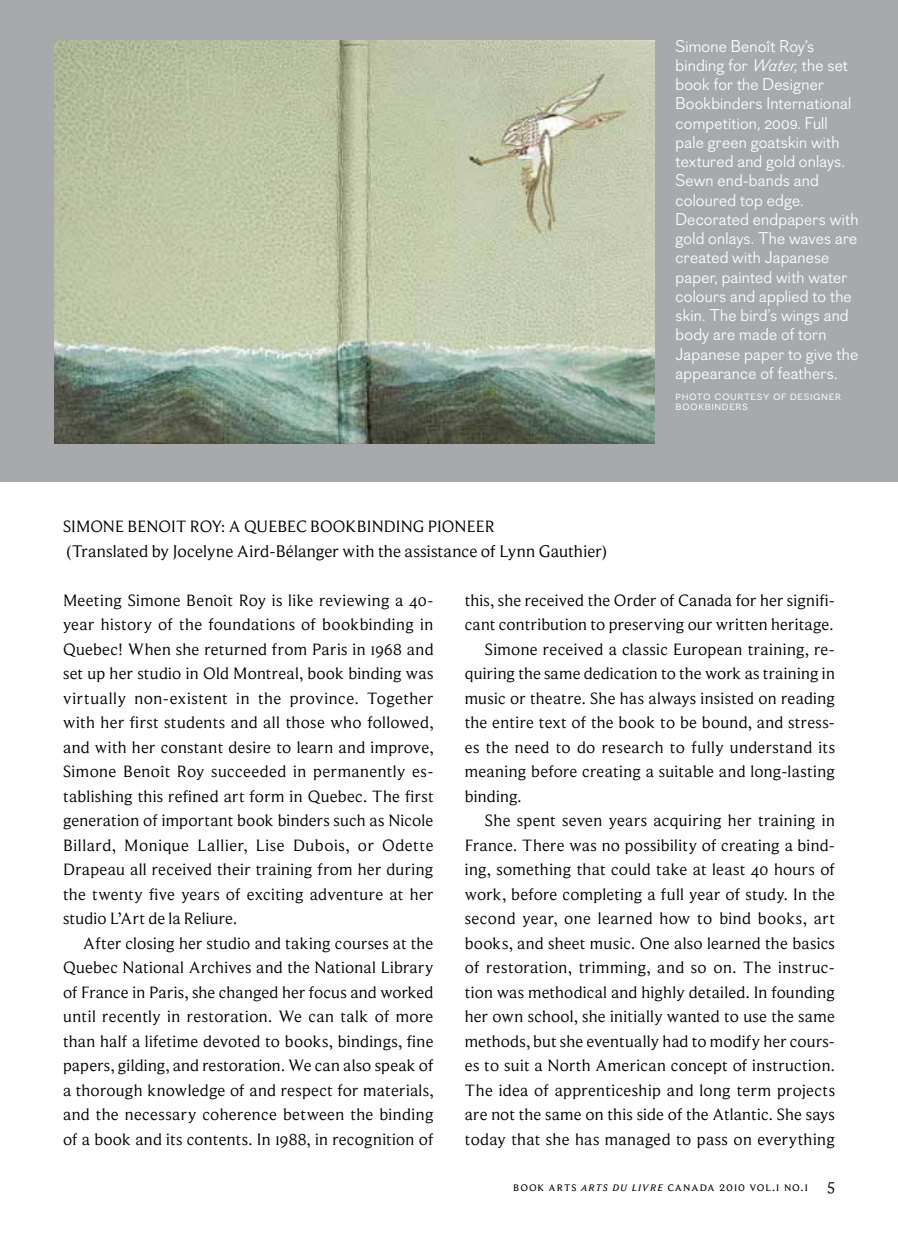
<style>
.page{position:relative;width:898px;height:1260px;background:#fff}
.page>*{position:absolute;margin:0;border:0;box-sizing:border-box;transform-origin:0 0}
.t1{font:17.5px "Beaufort Pro";letter-spacing:.01em;color:#000}
.t2{font:17.15px/24.5px "Beaufort Pro";letter-spacing:.015em;color:#000;text-align:justify}
.t3{font:16.62px/19.2px "Figgins Sans";letter-spacing:.01em;color:#fff}
.t4{font:13.12px "Beaufort Pro";letter-spacing:.07em;color:#000}
.t5{font:12.25px/10.5px "Figgins Sans";color:#fff}
.s1{font-size:17.15px}
.s2{font-style:italic}
.s3{font-size:17.5px}
</style>
<div class="page">
<div style="left:0;top:0;width:898px;height:481px;background:#a7a9ac"></div>
<img style="left:54px;top:41px;width:601px;height:402px">
<p class="t2" style="left:63px;top:515px;width:433px">SIMONE BENOIT ROY: A QUEBEC BOOKBINDING PIONEER</p>
<p class="t1" style="left:66px;top:541px;width:542px"><span class="s1">(</span>Translated by Jocelyne Aird-Bélanger with the assistance of Lynn Gauthier)</p>
<p class="t3" style="left:675px;top:37px;width:184px">Simone Benoît Roy’s binding for <span class="s2">Water,</span> the set book for the Designer<br>Bookbinders International competition, 2009. Full pale green goatskin with textured and gold onlays.<br>Sewn end-bands and coloured top edge.<br>Decorated endpapers with gold onlays. The waves are created with Japanese paper, painted with water colours and applied to the skin. The bird’s wings and body are made of torn<br>Japanese paper to give the appearance of feathers.</p>
<p class="t5" style="left:675px;top:391px;width:167px">photo courtesy of Designer<br>Bookbinders</p>
<p class="t2" style="left:63px;top:588px;width:372px">Meeting Simone Benoît Roy is like reviewing a 40- year history of the foundations of bookbinding in Quebec! When she returned from Paris in 1968 and set up her studio in Old Montreal, book binding was virtually non-existent in the province. Together with her first students and all those who followed, and with her constant desire to learn and improve, Simone Benoît Roy succeeded in permanently es&shy;tablishing this refined art form in Quebec. The first generation of important book binders such as Nicole Billard, Monique Lallier, Lise Dubois, or Odette Drapeau all received their training from her during the twenty five years of exciting adventure at her studio L’Art de la Reliure.</p>
<p class="t2" style="left:63px;top:931px;width:372px;text-indent:20px">After closing her studio and taking courses at the Quebec National Archives and the National Library of France in Paris, she changed her focus and worked until recently in restoration. We can talk of more than half a lifetime devoted to books, bindings, fine papers, gilding, and restoration. We can also speak of a thorough knowledge of and respect for materials, and the necessary coherence between the binding of a book and its contents. In 1988, in recognition of</p>
<p class="t2" style="left:465px;top:588px;width:372px">this, she received the Order of Canada for her signifi-</p>
<p class="t2" style="left:465px;top:613px;width:370px">cant contribution to preserving our written heritage.</p>
<p class="t2" style="left:485px;top:637px;width:351px">Simone received a classic European training, re-</p>
<p class="t2" style="left:465px;top:662px;width:372px">quiring the same dedication to the work as training in</p>
<p class="t2" style="left:465px;top:686px;width:372px">music or theatre. She has always insisted on reading</p>
<p class="t2" style="left:465px;top:711px;width:372px">the entire text of the book to be bound, and stress-</p>
<p class="t2" style="left:465px;top:735px;width:372px">es the need to do research to fully understand its</p>
<p class="t2" style="left:465px;top:760px;width:372px">meaning before creating a suitable and long-lasting</p>
<p class="t2" style="left:465px;top:784px;width:58px">binding.</p>
<p class="t2" style="left:485px;top:809px;width:351px">She spent seven years acquiring her training in</p>
<p class="t2" style="left:465px;top:833px;width:372px">France. There was no possibility of creating a bind-</p>
<p class="t2" style="left:465px;top:858px;width:372px">ing, something that could take at least 40 hours of</p>
<p class="t2" style="left:465px;top:882px;width:372px">work, before completing a full year of study. In the</p>
<p class="t2" style="left:465px;top:907px;width:372px">second year, one learned how to bind books, art</p>
<p class="t2" style="left:465px;top:931px;width:372px">books, and sheet music. One also learned the basics</p>
<p class="t2" style="left:465px;top:956px;width:372px">of restoration, trimming, and so on. The instruc-</p>
<p class="t2" style="left:465px;top:980px;width:372px">tion was methodical and highly detailed. In founding</p>
<p class="t2" style="left:465px;top:1005px;width:371px">her own school, she initially wanted to use the same</p>
<p class="t2" style="left:465px;top:1029px;width:372px">methods, but she eventually had to modify her cours-</p>
<p class="t2" style="left:465px;top:1054px;width:372px">es to suit a North American concept of instruction.</p>
<p class="t2" style="left:465px;top:1078px;width:372px">The idea of apprenticeship and long term projects</p>
<p class="t2" style="left:465px;top:1103px;width:371px">are not the same on this side of the Atlantic. She says</p>
<p class="t2" style="left:465px;top:1127px;width:372px">today that she has managed to pass on everything</p>
<p class="t4" style="left:513px;top:1179px;width:323px">book arts <span class="s2">arts du livre</span> canada 2010 vol.1 no.1 <span class="s3">5</span></p>
</div>
